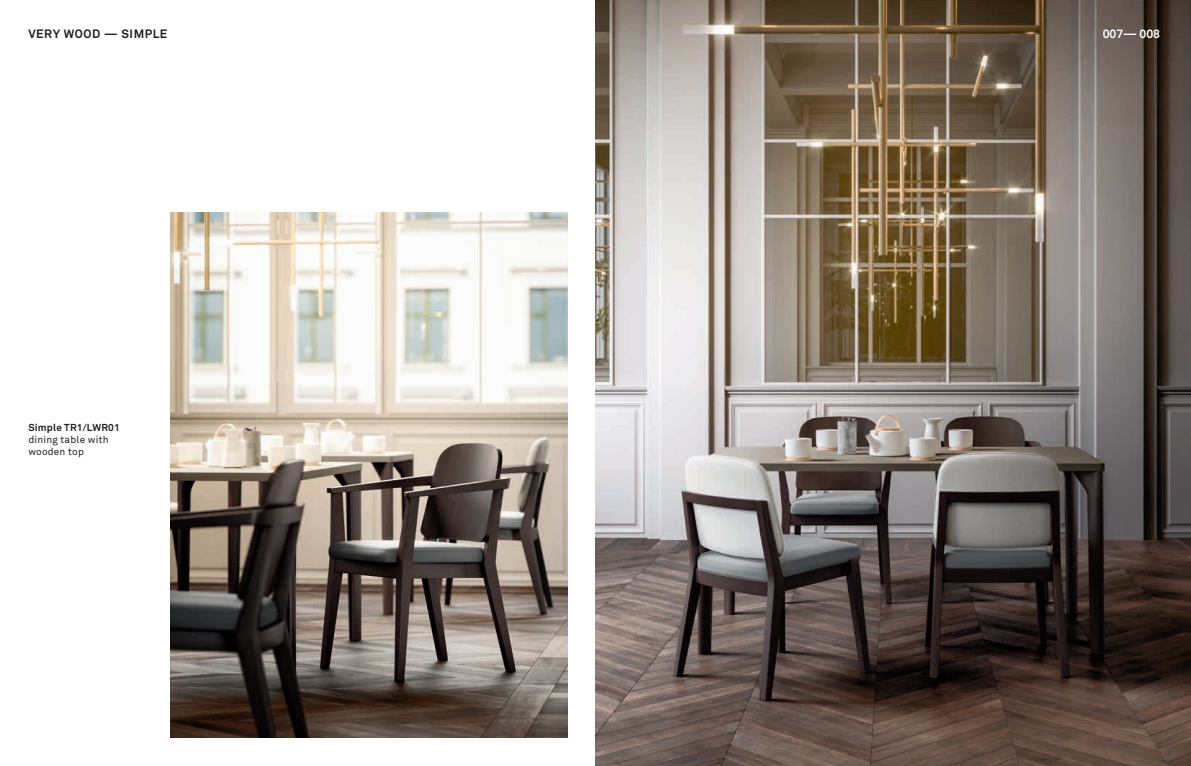
<style>
.page{position:relative;width:1191px;height:766px;background:#fff}
.page>*{position:absolute;margin:0;border:0;box-sizing:border-box;transform-origin:0 0}
.t1{font:700 12px "Akkurat";letter-spacing:.045em;color:#231f20}
.t2{font:700 12px "Akkurat";color:#fff}
.t3{font:10px/11.9px "Akkurat";letter-spacing:.02em;color:#231f20}
.t4{font:700 10px "Akkurat";letter-spacing:.02em;color:#231f20}
</style>
<div class="page">
<img style="left:595px;top:0;width:596px;height:765px">
<img style="left:170px;top:213px;width:397px;height:524px">
<p class="t1" style="left:28px;top:26px;width:141px">VERY WOOD — SIMPLE</p>
<p class="t2" style="left:1102px;top:26px;width:59px">007— 008</p>
<p class="t4" style="left:28px;top:421px;width:93px">Simple TR1/LWR01</p>
<p class="t3" style="left:28px;top:434px;width:82px">dining table with wooden top</p>
</div>
